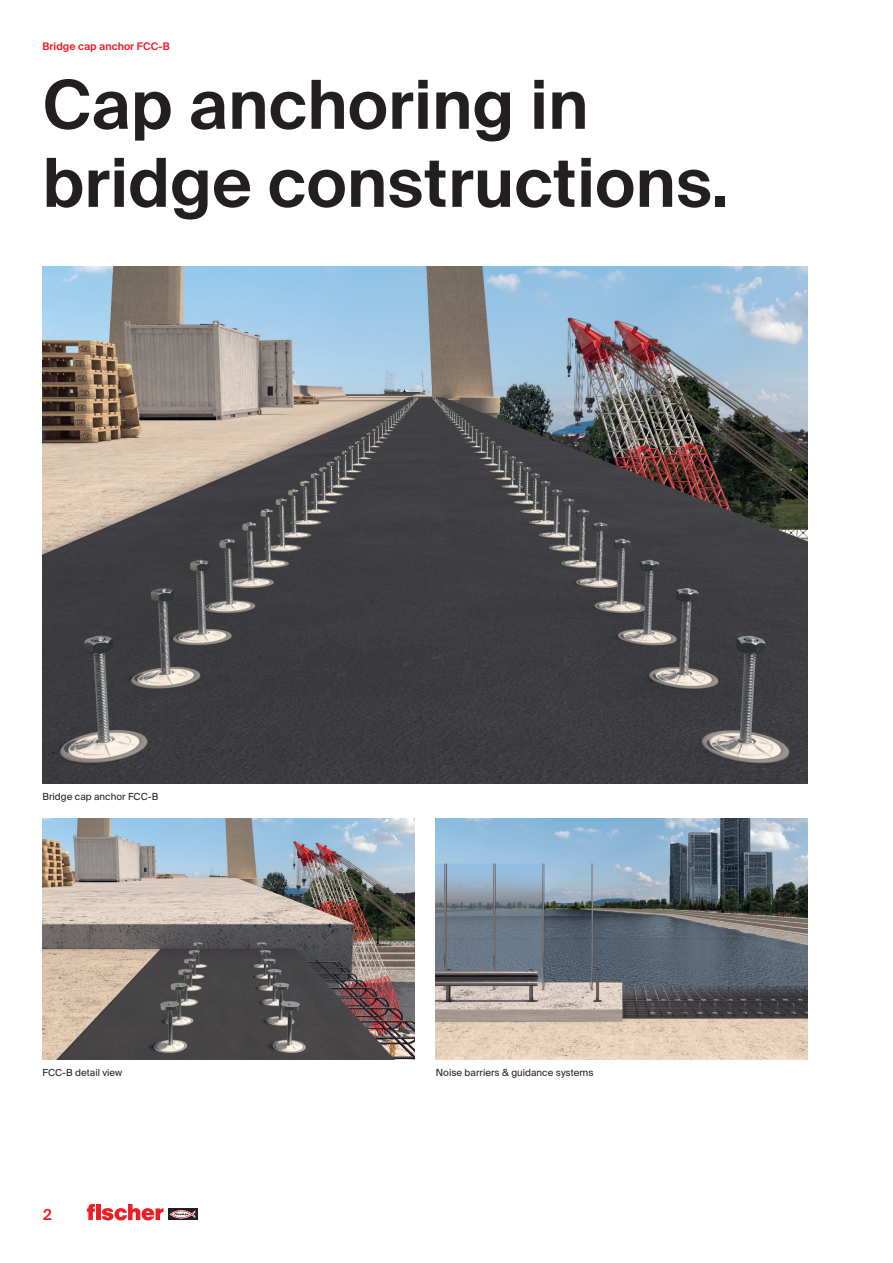
<style>
.page{position:relative;width:893px;height:1263px;background:#fff}
.page>*{position:absolute;margin:0;border:0;box-sizing:border-box;transform-origin:0 0}
.t1{font:600 67.5px/78px "fischerstrong";letter-spacing:.005em;color:#231f20}
.t2{font:600 15px "fischerstrong";color:#ee1d23}
.t3{font:600 10.5px "fischerstrong";letter-spacing:.005em;color:#ee1d23}
.t4{font:9.75px "fischerstrong";letter-spacing:.005em;color:#231f20}
</style>
<div class="page">
<svg style="left:168px;top:1208px;width:29px;height:12px"></svg>
<svg style="left:169px;top:1210px;width:26px;height:8px"></svg>
<svg style="left:87px;top:1204px;width:76px;height:16px"></svg>
<img style="left:43px;top:266px;width:765px;height:518px">
<img style="left:43px;top:818px;width:372px;height:242px">
<img style="left:436px;top:818px;width:372px;height:242px">
<p class="t3" style="left:43px;top:41px;width:129px">Bridge cap anchor FCC-B</p>
<h1 class="t1" style="left:43px;top:66px;width:687px">Cap anchoring in bridge constructions.</h1>
<p class="t4" style="left:43px;top:791px;width:117px">Bridge cap anchor FCC-B</p>
<p class="t4" style="left:43px;top:1067px;width:81px">FCC-B detail view</p>
<p class="t4" style="left:436px;top:1067px;width:159px">Noise barriers &amp; guidance systems</p>
<h2 class="t2" style="left:43px;top:1206px;width:10px">2</h2>
</div>
